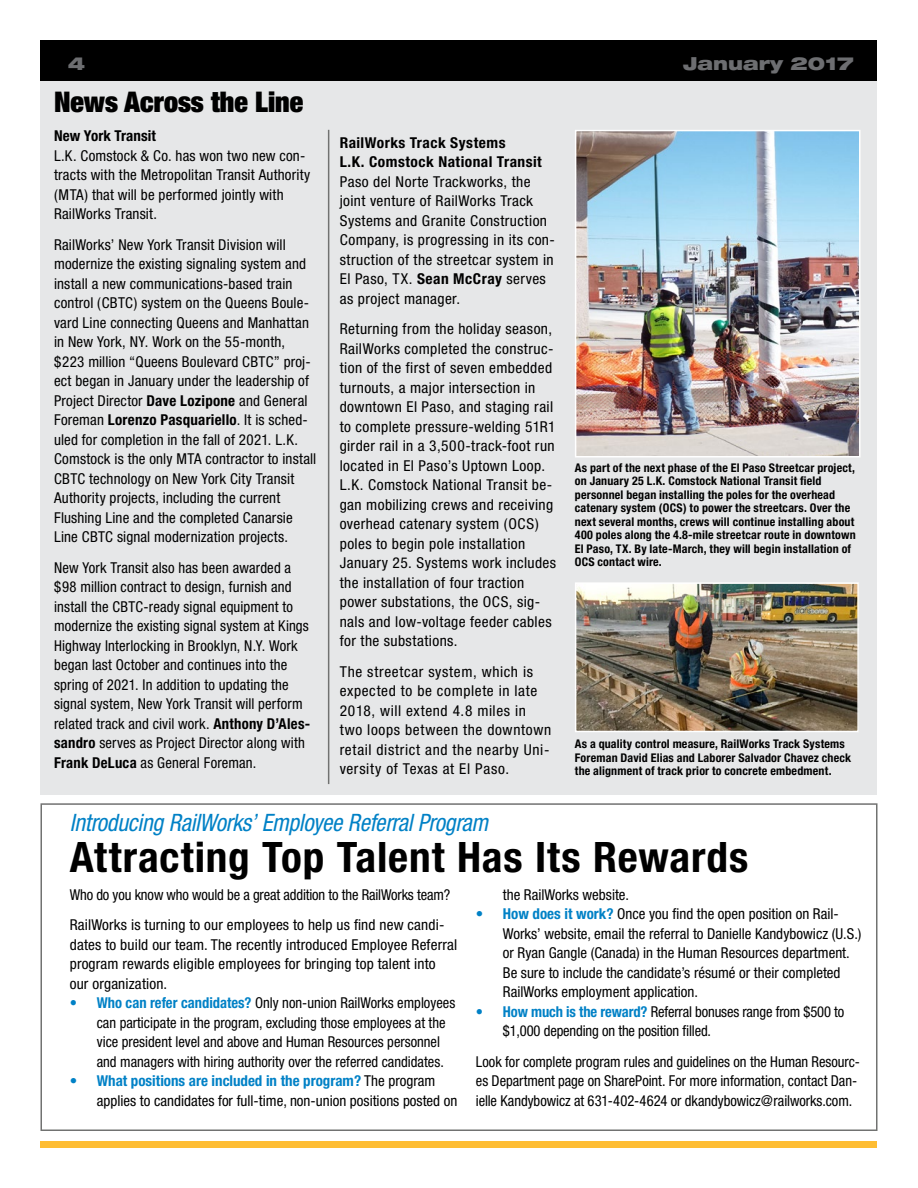
<style>
.page{position:relative;width:918px;height:1188px;background:#fff}
.page>*{position:absolute;margin:0;border:0;box-sizing:border-box;transform-origin:0 0}
.t1{font:700 condensed 42px "Helvetica Neue";letter-spacing:.02em;color:#000}
.t2{font:900 expanded 28.5px "Helvetica Neue";color:#000}
.t3{font:italic condensed 24px "Helvetica Neue";letter-spacing:-.01em;color:#0081c6;scale:.96 1}
.t4{font:900 expanded 18px "Helvetica Neue";color:#6d6e71}
.t5{font:condensed 15px/19.5px "Helvetica Neue";letter-spacing:.01em;color:#000}
.t6{font:condensed 15px/19.5px "Helvetica Neue";letter-spacing:.03em;color:#000}
.t7{font:condensed 15px/19.5px "Helvetica Neue";letter-spacing:.04em;color:#000}
.t8{font:condensed 15px/19.5px "Helvetica Neue";letter-spacing:-.01em;color:#000}
.t9{font:700 condensed 15px/19.5px "Helvetica Neue";letter-spacing:.03em;color:#000}
.t10{font:700 condensed 15px "Helvetica Neue";letter-spacing:.005em;color:#000}
.t11{font:700 condensed 12px/13.5px "Helvetica Neue";letter-spacing:.015em;color:#000}
.s1{font-weight:700}
.s2{font-weight:700;color:#0081c6}
</style>
<div class="page">
<div style="left:41px;top:81px;width:836px;height:714px;background:#e6e7e8"></div>
<div style="left:40px;top:1141px;width:838px;height:7px;background:#febd33"></div>
<img style="left:578px;top:585px;width:278px;height:144px">
<div style="left:575px;top:582px;width:284px;height:150px;border:2px solid #fff"></div>
<img style="left:578px;top:133px;width:280px;height:321px">
<div style="left:575px;top:130px;width:286px;height:327px;border:2px solid #fff"></div>
<div style="left:40px;top:40px;width:837px;height:41px;background:#000"></div>
<div style="left:40px;top:803px;width:838px;height:328px;background:#fff;border:2px solid #717271"></div>
<hr style="left:328px;top:130px;width:1px;height:654px;background:#717271">
<p class="t4" style="left:68px;top:51px;width:19px">4</p>
<p class="t4" style="left:683px;top:51px;width:172px">January 2017</p>
<h2 class="t2" style="left:54px;top:84px;width:251px">News Across the Line</h2>
<p class="t10" style="left:54px;top:127px;width:103px">New York Transit</p>
<p class="t5" style="left:54px;top:146px;width:258px">L.K. Comstock &amp; Co. has won two new con&shy;tracts with the Metropolitan Transit Authority (MTA) that will be performed jointly with RailWorks Transit.</p>
<p class="t5" style="left:54px;top:235px;width:264px">RailWorks’ New York Transit Division will modernize the existing signaling system and install a new communications-based train control (CBTC) system on the Queens Boule&shy;vard Line connecting Queens and Manhattan in New York, NY. Work on the 55-month, $223 million “Queens Boulevard CBTC” proj&shy;ect began in January under the leadership of Project Director <span class="s1">Dave Lozipone</span> and General Foreman <span class="s1">Lorenzo Pasquariello</span>. It is sched&shy;uled for completion in the fall of 2021. L.K.<br>Comstock is the only MTA contractor to install CBTC technology on New York City Transit Authority projects, including the current Flushing Line and the completed Canarsie Line CBTC signal modernization projects.</p>
<p class="t5" style="left:54px;top:557px;width:258px">New York Transit also has been awarded a $98 million contract to design, furnish and install the CBTC-ready signal equipment to modernize the existing signal system at Kings Highway Interlocking in Brooklyn, N.Y. Work began last October and continues into the spring of 2021. In addition to updating the signal system, New York Transit will perform related track and civil work. <span class="s1">Anthony D’Ales&shy;sandro</span> serves as Project Director along with <span class="s1">Frank DeLuca</span> as General Foreman.</p>
<p class="t9" style="left:340px;top:133px;width:204px">RailWorks Track Systems<br>L.K. Comstock National Transit</p>
<p class="t6" style="left:340px;top:172px;width:217px">Paso del Norte Trackworks, the joint venture of RailWorks Track<br>Systems and Granite Construction<br>Company, is progressing in its con&shy;struction of the streetcar system in<br>El Paso, TX. <span class="s1">Sean McCray</span> serves as project manager.</p>
<p class="t5" style="left:340px;top:319px;width:218px">Returning from the holiday season, RailWorks completed the construc&shy;tion of the first of seven embedded turnouts, a major intersection in downtown El Paso, and staging rail to complete pressure-welding 51R1 girder rail in a 3,500-track-foot run located in El Paso’s Uptown Loop.<br>L.K. Comstock National Transit be&shy;gan mobilizing crews and receiving overhead catenary system (OCS) poles to begin pole installation January 25. Systems work includes the installation of four traction power substations, the OCS, sig&shy;nals and low-voltage feeder cables for the substations.</p>
<p class="t7" style="left:340px;top:661px;width:213px">The streetcar system, which is expected to be complete in late<br>2018, will extend 4.8 miles in two loops between the downtown retail district and the nearby Uni&shy;versity of Texas at El Paso.</p>
<p class="t11" style="left:575px;top:461px;width:282px">As part of the next phase of the El Paso Streetcar project, on January 25 L.K. Comstock National Transit field personnel began installing the poles for the overhead catenary system (OCS) to power the streetcars. Over the next several months, crews will continue installing about 400 poles along the 4.8-mile streetcar route in downtown El Paso, TX. By late-March, they will begin installation of OCS contact wire.</p>
<p class="t11" style="left:575px;top:737px;width:278px">As a quality control measure, RailWorks Track Systems<br>Foreman David Elias and Laborer Salvador Chavez check the alignment of track prior to concrete embedment.</p>
<h3 class="t3" style="left:70px;top:809px;width:437px">Introducing RailWorks’ Employee Referral Program</h3>
<h1 class="t1" style="left:70px;top:832px;width:680px">Attracting Top Talent Has Its Rewards</h1>
<p class="t5" style="left:70px;top:879px;width:382px;line-height:30.3px">Who do you know who would be a great addition to the RailWorks team?<br>RailWorks is turning to our employees to help us find new candi-</p>
<p class="t5" style="left:70px;top:935px;width:389px">dates to build our team. The recently introduced Employee Referral program rewards eligible employees for bringing top talent into our organization.</p>
<p class="t5" style="left:97px;top:993px;width:360px;text-indent:-27px"><span class="s2">• Who can refer candidates?</span> Only non-union RailWorks employees can participate in the program, excluding those employees at the vice president level and above and Human Resources personnel and managers with hiring authority over the referred candidates.</p>
<p class="t5" style="left:97px;top:1071px;width:362px;text-indent:-27px"><span class="s2">• What positions are included in the program?</span> The program applies to candidates for full-time, non-union positions posted on</p>
<p class="t5" style="left:503px;top:885px;width:128px">the RailWorks website.</p>
<p class="t5" style="left:503px;top:904px;width:360px;text-indent:-27px"><span class="s2">• How does it work?</span> Once you find the open position on Rail-Works’ website, email the referral to Danielle Kandybowicz (U.S.) or Ryan Gangle (Canada) in the Human Resources department.<br>Be sure to include the candidate’s résumé or their completed RailWorks employment application.</p>
<p class="t8" style="left:503px;top:1002px;width:343px;text-indent:-27px"><span class="s2">• How much is the reward?</span> Referral bonuses range from $500 to $1,000 depending on the position filled.</p>
<p class="t5" style="left:476px;top:1052px;width:386px">Look for complete program rules and guidelines on the Human Resourc&shy;es Department page on SharePoint. For more information, contact Dan&shy;ielle Kandybowicz at 631-402-4624 or dkandybowicz@railworks.com.</p>
</div>
